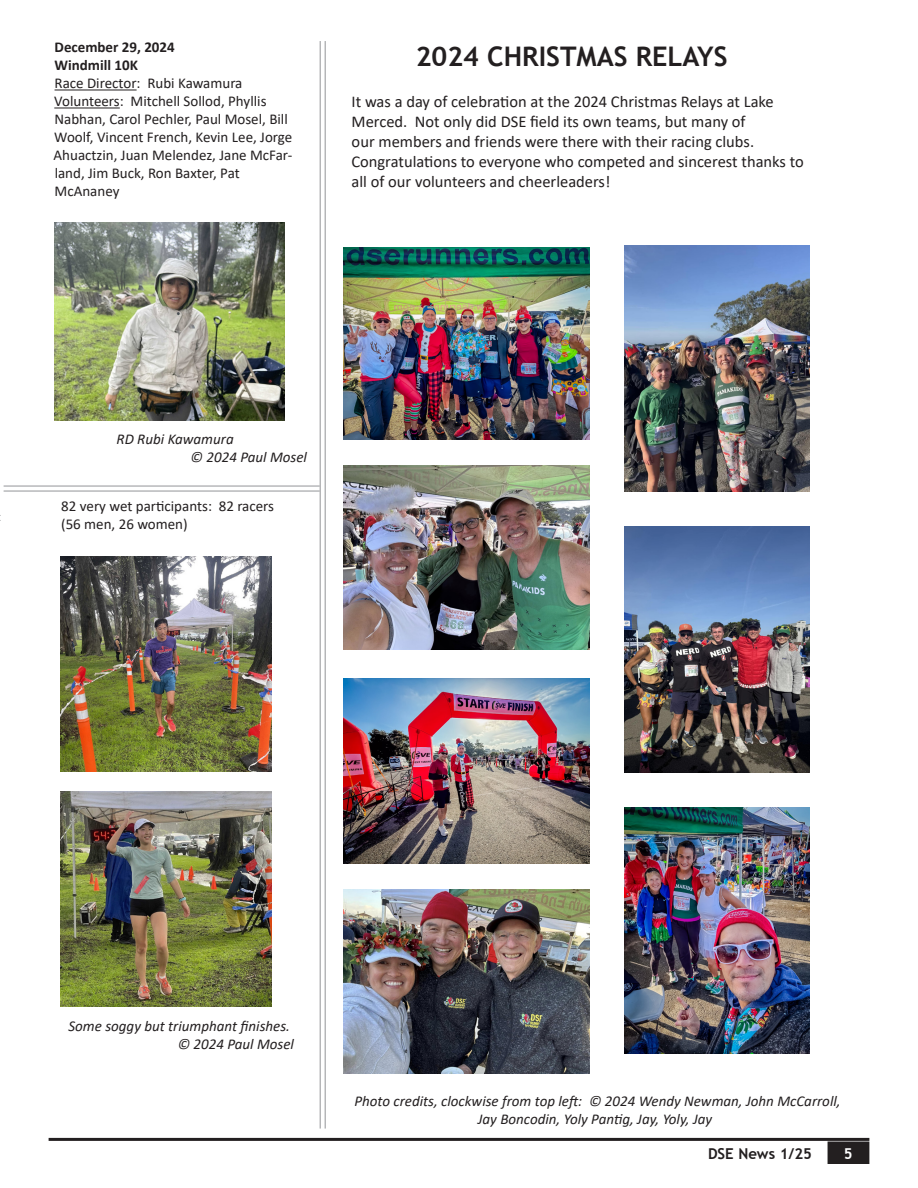
<style>
.page{position:relative;width:918px;height:1188px;background:#fff}
.page>*{position:absolute;margin:0;border:0;box-sizing:border-box;transform-origin:0 0}
.Headline{font:700 27px "Trebuchet MS";color:#231f20}
.t1{font:16.5px/19.8px "Calibri";color:#231f20}
.Inside{font:15px/18px "Calibri";color:#231f20}
.t2{font:italic 15px/18px "Calibri";color:#231f20;text-align:center}
.t3{font:700 15px "Calibri";color:#231f20}
.t4{font:700 15px "Trebuchet MS";color:#231f20}
.t5{font:700 15px "Trebuchet MS";color:#fff}
</style>
<div class="page">
<hr style="left:49px;top:1138px;width:820px;height:3px;background:#231f20">
<div style="left:828px;top:1142px;width:41px;height:22px;background:#231f20"></div>
<hr style="left:325px;top:41px;width:1px;height:1088px;background:#939598">
<hr style="left:320px;top:41px;width:1px;height:1088px;background:#939598">
<hr style="left:55px;top:89px;width:82px;height:1px;background:#231f20">
<hr style="left:54px;top:107px;width:66px;height:1px;background:#231f20">
<hr style="left:4px;top:486px;width:316px;height:1px;background:#939598">
<hr style="left:4px;top:491px;width:316px;height:1px;background:#939598">
<img style="left:54px;top:222px;width:230px;height:199px">
<img style="left:61px;top:556px;width:210px;height:215px">
<img style="left:61px;top:792px;width:210px;height:215px">
<img style="left:343px;top:248px;width:246px;height:191px">
<img style="left:343px;top:889px;width:246px;height:184px">
<img style="left:343px;top:679px;width:246px;height:184px">
<img style="left:625px;top:246px;width:184px;height:246px">
<img style="left:625px;top:527px;width:184px;height:246px">
<img style="left:625px;top:808px;width:184px;height:246px">
<img style="left:343px;top:465px;width:246px;height:185px">
<p class="t3" style="left:55px;top:37px;width:122px">December 29, 2024</p>
<p class="t3" style="left:54px;top:55px;width:85px">Windmill 10K</p>
<p class="Inside" style="left:55px;top:74px;width:189px">Race Director: Rubi Kawamura</p>
<p class="Inside" style="left:54px;top:92px;width:240px">Volunteers: Mitchell Sollod, Phyllis Nabhan, Carol Pechler, Paul Mosel, Bill Woolf, Vincent French, Kevin Lee, Jorge Ahuactzin, Juan Melendez, Jane McFar&shy;land, Jim Buck, Ron Baxter, Pat McAnaney</p>
<p class="Headline" style="left:416px;top:40px;width:313px">2024 CHRISTMAS RELAYS</p>
<p class="t1" style="left:351px;top:92px;width:454px">It was a day of celebration at the 2024 Christmas Relays at Lake Merced. Not only did DSE field its own teams, but many of<br>our members and friends were there with their racing clubs.<br>Congratulations to everyone who competed and sincerest thanks to all of our volunteers and cheerleaders!</p>
<p class="t2" style="left:117px;top:429px;width:119px">RD Rubi Kawamura</p>
<p class="t2" style="left:191px;top:447px;width:118px">© 2024 Paul Mosel</p>
<p class="Inside" style="left:61px;top:497px;width:214px">82 very wet participants: 82 racers (56 men, 26 women)</p>
<p class="t2" style="left:69px;top:1016px;width:223px">Some soggy but triumphant finishes.</p>
<p class="t2" style="left:178px;top:1034px;width:118px">© 2024 Paul Mosel</p>
<p class="t2" style="left:354px;top:1092px;width:488px">Photo credits, clockwise from top left: © 2024 Wendy Newman, John McCarroll,<br>Jay Boncodin, Yoly Pantig, Jay, Yoly, Jay</p>
<p class="t4" style="left:708px;top:1144px;width:105px">DSE News 1/25</p>
<p class="t5" style="left:844px;top:1144px;width:10px">5</p>
</div>
